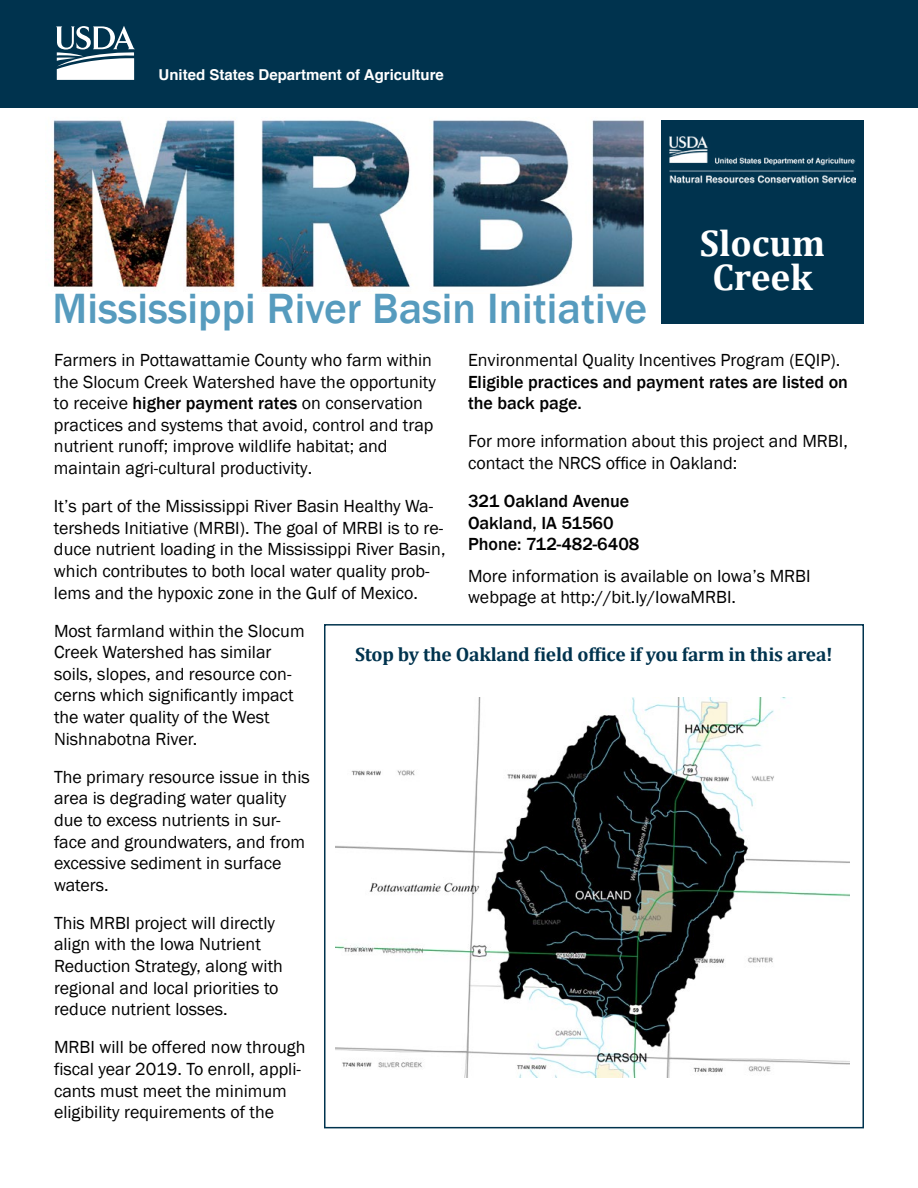
<style>
.page{position:relative;width:918px;height:1188px;background:#fff}
.page>*{position:absolute;margin:0;border:0;box-sizing:border-box;transform-origin:0 0}
.t1{font:500 43.5px "Franklin Gothic";color:#569bbe}
.t2{font:700 37.5px "Cambria";color:#fff}
.t3{font:700 19.5px "Cambria";letter-spacing:-.01em;color:#00334e}
.t4{font:18px/21.6px "Franklin Gothic";color:#000}
.t5{font:500 18px/21.6px "Franklin Gothic";color:#000}
.t6{font:700 15px "Helvetica";color:#fff}
.s1{font-weight:500}
.s2{font-weight:400}
</style>
<div class="page">
<img style="left:51px;top:120px;width:594px;height:169px">
<div style="left:661px;top:120px;width:203px;height:203px;background:#00334e"></div>
<img style="left:670px;top:136px;width:186px;height:48px">
<div style="left:0;top:0;width:918px;height:108px;background:#00334e"></div>
<svg style="left:56px;top:26px;width:79px;height:54px"></svg>
<img style="left:336px;top:697px;width:513px;height:381px">
<div style="left:324px;top:624px;width:540px;height:504px;border:2px solid #00334e"></div>
<p class="t6" style="left:159px;top:62px;width:287px">United States Department of Agriculture</p>
<p class="t1" style="left:52px;top:281px;width:596px">Mississippi River Basin Initiative</p>
<p class="t2" style="left:700px;top:217px;width:127px">Slocum</p>
<p class="t2" style="left:712px;top:251px;width:102px">Creek</p>
<p class="t4" style="left:54px;top:350px;width:383px">Farmers in Pottawattamie County who farm within the Slocum Creek Watershed have the opportunity to receive <span class="s1">higher payment rates</span> on conservation practices and systems that avoid, control and trap nutrient runoff; improve wildlife habitat; and maintain agri-cultural productivity.</p>
<p class="t4" style="left:54px;top:496px;width:393px">It’s part of the Mississippi River Basin Healthy Wa&shy;tersheds Initiative (MRBI). The goal of MRBI is to re&shy;duce nutrient loading in the Mississippi River Basin, which contributes to both local water quality prob&shy;lems and the hypoxic zone in the Gulf of Mexico.</p>
<p class="t4" style="left:54px;top:620px;width:252px">Most farmland within the Slocum<br>Creek Watershed has similar soils, slopes, and resource con&shy;cerns which significantly impact the water quality of the West<br>Nishnabotna River.</p>
<p class="t4" style="left:54px;top:766px;width:257px">The primary resource issue in this area is degrading water quality due to excess nutrients in sur&shy;face and groundwaters, and from excessive sediment in surface waters.</p>
<p class="t4" style="left:54px;top:912px;width:230px">This MRBI project will directly align with the Iowa Nutrient<br>Reduction Strategy, along with regional and local priorities to reduce nutrient losses.</p>
<p class="t4" style="left:54px;top:1037px;width:253px">MRBI will be offered now through fiscal year 2019. To enroll, appli&shy;cants must meet the minimum eligibility requirements of the</p>
<p class="t5" style="left:468px;top:349px;width:381px"><span class="s2">Environmental Quality Incentives Program (EQIP).<br></span>Eligible practices and payment rates are listed on the back page.</p>
<p class="t4" style="left:468px;top:431px;width:381px">For more information about this project and MRBI, contact the NRCS office in Oakland:</p>
<p class="t5" style="left:468px;top:490px;width:173px">321 Oakland Avenue<br>Oakland, IA 51560<br>Phone: 712-482-6408</p>
<p class="t4" style="left:468px;top:566px;width:344px;line-height:21px">More information is available on Iowa’s MRBI webpage at http://bit.ly/IowaMRBI.</p>
<p class="t3" style="left:355px;top:640px;width:479px">Stop by the Oakland field office if you farm in this area!</p>
</div>
